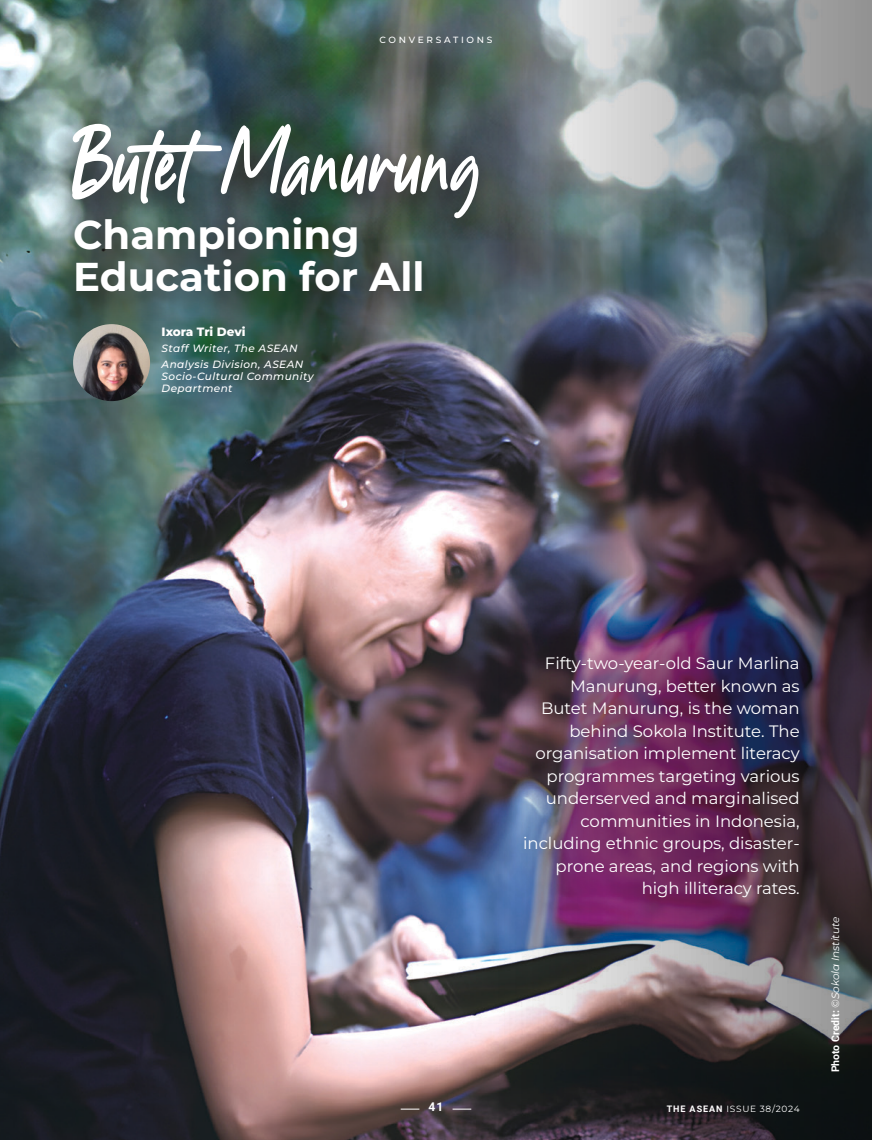
<style>
.page{position:relative;width:872px;height:1140px;background:#fff}
.page>*{position:absolute;margin:0;border:0;box-sizing:border-box;transform-origin:0 0}
.t1{font:96.9px "Timeless Notes";letter-spacing:.02em;color:#fff}
.t2{font:700 40.2px/42px "Montserrat";color:#fff}
.Intro{font:16.5px/22.5px "Montserrat";color:#fff;text-align:right}
.Author{font:800 12px "Montserrat";color:#fff}
.Page_number{font:700 12px "Roboto";color:#fff}
.Author_Position{font:italic 500 10.5px/12px "Montserrat";letter-spacing:.04em;color:#fff}
.Photo_Credit{font:italic 10.5px "Montserrat";color:#fff}
.Edition_marker{font:9px "Montserrat";letter-spacing:.075em;color:#fff}
.Basic_-_Section{font:500 9px "Montserrat";letter-spacing:.3em;color:#fff}
.s1{font-family:"Roboto";font-weight:700}
.s2{font-family:"Roboto";font-weight:700;font-style:normal}
</style>
<div class="page">
<img style="left:1px;top:0;width:871px;height:1140px">
<div style="left:44px;top:105px;width:461px;height:148px;background:#231f20;opacity:.75"></div>
<div style="left:48px;top:200px;width:402px;height:128px;background:#231f20;opacity:.75"></div>
<img style="left:73px;top:324px;width:77px;height:77px;border-radius:38px">
<div style="left:480px;top:616px;width:364px;height:330px;background:#231f20;opacity:.75"></div>
<svg style="left:401px;top:1108px;width:18px;height:1px"></svg>
<svg style="left:452px;top:1108px;width:19px;height:1px"></svg>
<img style="left:0;top:0;width:1px;height:662px">
<p class="Basic_-_Section" style="left:379px;top:34px;width:72px">CONV ERSATI</p>
<p class="Basic_-_Section" style="left:466px;top:34px;width:27px">ONS</p>
<p class="t1" style="left:73px;top:106px;width:408px">Butet Manurung</p>
<p class="t2" style="left:73px;top:213px;width:353px">Championing<br>Education for All</p>
<p class="Author" style="left:162px;top:323px;width:85px">Ixora Tri Devi</p>
<p class="Author_Position" style="left:162px;top:342px;width:138px">Staff Writer, The ASEAN</p>
<p class="Author_Position" style="left:162px;top:358px;width:154px">Analysis Division, ASEAN<br>Socio-Cultural Community<br>Department</p>
<p class="Intro" style="left:523px;top:651px;width:278px">Fifty-two-year-old Saur Marlina<br>Manurung, better known as<br>Butet Manurung, is the woman behind Sokola Institute. The organisation implement literacy programmes targeting various underserved and marginalised communities in Indonesia, including ethnic groups, disaster&shy;prone areas, and regions with high illiteracy rates.</p>
<p class="Page_number" style="left:428px;top:1098px;width:17px">41</p>
<p class="Edition_marker" style="left:666px;top:1102px;width:134px"><span class="s1">THE ASEAN</span> ISSUE 38/2024</p>
<p class="Photo_Credit" style="left:828px;top:1072px;width:157px;rotate:-90deg"><span class="s2">Photo Credit:</span> ©Sokola Institute</p>
</div>
